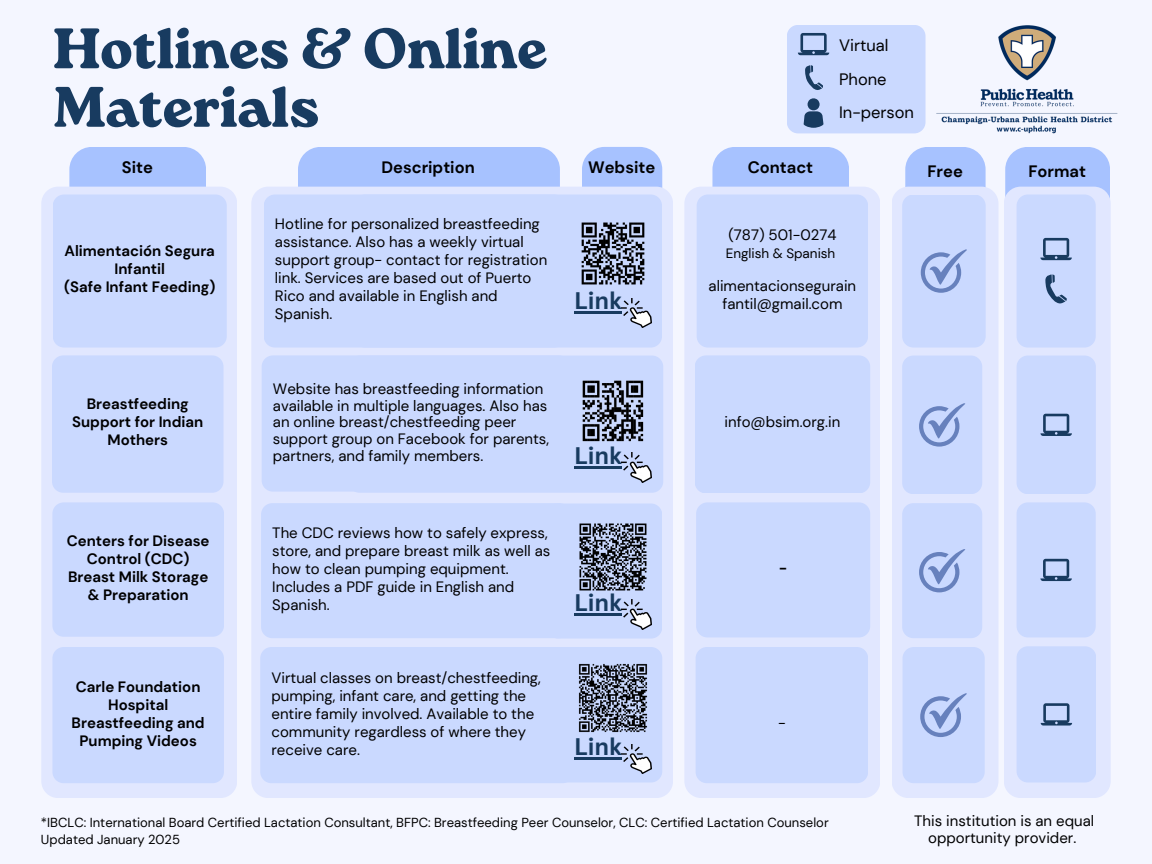
<style>
.page{position:relative;width:1152px;height:864px;background:#f4f6ff}
.page>*{position:absolute;margin:0;border:0;box-sizing:border-box;transform-origin:0 0}
.t1{font:800 57px/58.5px "Roca One";letter-spacing:-.01em;color:#183b60}
.t2{font:700 23.4px "Canva Sans";color:#183b60}
.t3{font:700 16.5px "DM Sans";color:#000}
.t4{font:16.5px "DM Sans";color:#000}
.t5{font:15px/18px "DM Sans";color:#000}
.t6{font:700 15px/18px "DM Sans";color:#000;text-align:center}
.t7{font:13.5px "DM Sans";color:#000}
.t8{font:13.05px "DM Sans";color:#000}
</style>
<div class="page">
<div style="left:69px;top:147px;width:137px;height:186px;background:#a7c2ff;border-radius:22px"></div>
<div style="left:712px;top:147px;width:137px;height:185px;background:#a7c2ff;border-radius:22px"></div>
<div style="left:582px;top:147px;width:80px;height:185px;background:#a7c2ff;border-radius:22px"></div>
<div style="left:1005px;top:147px;width:105px;height:186px;background:#a7c2ff;border-radius:22px"></div>
<div style="left:298px;top:147px;width:262px;height:186px;background:#a7c2ff;border-radius:22px"></div>
<div style="left:905px;top:147px;width:81px;height:186px;background:#a7c2ff;border-radius:22px"></div>
<div style="left:787px;top:25px;width:138px;height:108px;background:#cad9ff;border-radius:11px"></div>
<svg style="left:805px;top:65px;width:18px;height:25px"></svg>
<svg style="left:804px;top:98px;width:20px;height:30px"></svg>
<svg style="left:798px;top:33px;width:31px;height:22px"></svg>
<div style="left:41px;top:187px;width:196px;height:611px;background:#e1e7ff;border-radius:17px"></div>
<div style="left:684px;top:187px;width:196px;height:611px;background:#e1e7ff;border-radius:17px"></div>
<div style="left:1004px;top:187px;width:107px;height:611px;background:#e1e7ff;border-radius:17px"></div>
<div style="left:251px;top:187px;width:422px;height:611px;background:#e1e7ff;border-radius:17px"></div>
<div style="left:892px;top:187px;width:106px;height:611px;background:#e1e7ff;border-radius:17px"></div>
<div style="left:52px;top:502px;width:172px;height:135px;background:#cad9ff;border-radius:11px"></div>
<div style="left:547px;top:504px;width:115px;height:135px;background:#cad9ff;border-radius:11px"></div>
<div style="left:261px;top:503px;width:309px;height:135px;background:#cad9ff;border-radius:11px"></div>
<div style="left:696px;top:502px;width:174px;height:135px;background:#cad9ff;border-radius:11px"></div>
<div style="left:902px;top:503px;width:80px;height:135px;background:#cad9ff;border-radius:11px"></div>
<svg style="left:919px;top:549px;width:46px;height:43px"></svg>
<div style="left:1017px;top:502px;width:79px;height:135px;background:#cad9ff;border-radius:11px"></div>
<svg style="left:1040px;top:559px;width:32px;height:22px"></svg>
<div style="left:1017px;top:356px;width:79px;height:138px;background:#cad9ff;border-radius:11px"></div>
<div style="left:902px;top:356px;width:80px;height:138px;background:#cad9ff;border-radius:11px"></div>
<svg style="left:919px;top:403px;width:46px;height:44px"></svg>
<svg style="left:1041px;top:414px;width:31px;height:22px"></svg>
<div style="left:348px;top:356px;width:315px;height:137px;background:#cad9ff;border-radius:11px"></div>
<div style="left:52px;top:355px;width:172px;height:138px;background:#cad9ff;border-radius:11px"></div>
<div style="left:262px;top:355px;width:308px;height:137px;background:#cad9ff;border-radius:11px"></div>
<img style="left:582px;top:380px;width:62px;height:62px">
<div style="left:695px;top:355px;width:175px;height:138px;background:#cad9ff;border-radius:11px"></div>
<div style="left:696px;top:647px;width:172px;height:136px;background:#cad9ff;border-radius:11px"></div>
<div style="left:1017px;top:646px;width:79px;height:136px;background:#cad9ff;border-radius:11px"></div>
<div style="left:545px;top:647px;width:117px;height:135px;background:#cad9ff;border-radius:11px"></div>
<div style="left:260px;top:647px;width:314px;height:136px;background:#cad9ff;border-radius:11px"></div>
<div style="left:903px;top:647px;width:82px;height:136px;background:#cad9ff;border-radius:11px"></div>
<div style="left:52px;top:647px;width:172px;height:136px;background:#cad9ff;border-radius:11px"></div>
<svg style="left:920px;top:693px;width:47px;height:44px"></svg>
<svg style="left:1041px;top:703px;width:31px;height:23px"></svg>
<div style="left:1017px;top:195px;width:79px;height:153px;background:#cad9ff;border-radius:11px"></div>
<div style="left:354px;top:195px;width:308px;height:153px;background:#cad9ff;border-radius:11px"></div>
<div style="left:902px;top:195px;width:84px;height:153px;background:#cad9ff;border-radius:11px"></div>
<div style="left:264px;top:195px;width:302px;height:153px;background:#cad9ff;border-radius:11px"></div>
<svg style="left:921px;top:249px;width:46px;height:44px"></svg>
<div style="left:53px;top:195px;width:174px;height:153px;background:#cad9ff;border-radius:11px"></div>
<div style="left:697px;top:195px;width:171px;height:153px;background:#cad9ff;border-radius:11px"></div>
<svg style="left:1045px;top:274px;width:22px;height:30px"></svg>
<svg style="left:1040px;top:238px;width:32px;height:22px"></svg>
<img style="left:936px;top:26px;width:182px;height:108px">
<img style="left:581px;top:222px;width:64px;height:63px">
<img style="left:579px;top:523px;width:68px;height:68px">
<img style="left:578px;top:663px;width:70px;height:70px">
<img style="left:622px;top:600px;width:29px;height:29px">
<hr style="left:574px;top:613px;width:48px;height:3px;background:#183b60">
<img style="left:622px;top:453px;width:29px;height:29px">
<hr style="left:574px;top:466px;width:48px;height:3px;background:#183b60">
<img style="left:622px;top:744px;width:29px;height:29px">
<hr style="left:574px;top:757px;width:48px;height:3px;background:#183b60">
<img style="left:622px;top:298px;width:29px;height:29px">
<hr style="left:574px;top:311px;width:48px;height:3px;background:#183b60">
<p class="t1" style="left:53px;top:19px;width:496px">Hotlines &amp; Online<br>Materials</p>
<h2 class="t3" style="left:122px;top:157px;width:33px">Site</h2>
<p class="t3" style="left:382px;top:157px;width:95px">Description</p>
<p class="t3" style="left:748px;top:157px;width:67px">Contact</p>
<h4 class="t3" style="left:1028px;top:160px;width:59px">Format</h4>
<h3 class="t4" style="left:839px;top:34px;width:51px">Virtual</h3>
<h3 class="t4" style="left:839px;top:69px;width:49px">Phone</h3>
<h3 class="t4" style="left:839px;top:102px;width:76px">In-person</h3>
<p class="t3" style="left:588px;top:157px;width:69px">Website</p>
<h2 class="t3" style="left:928px;top:160px;width:37px">Free</h2>
<h3 class="t6" style="left:64px;top:242px;width:153px">Alimentación Segura<br>Infantil<br>(Safe Infant Feeding)</h3>
<p class="t6" style="left:72px;top:395px;width:133px">Breastfeeding<br>Support for Indian<br>Mothers</p>
<h3 class="t5" style="left:275px;top:215px;width:274px">Hotline for personalized breastfeeding assistance. Also has a weekly virtual support group- contact for registration link. Services are based out of Puerto Rico and available in English and Spanish.</h3>
<h4 class="t5" style="left:273px;top:380px;width:278px;line-height:16.8px">Website has breastfeeding information available in multiple languages. Also has an online breast/chestfeeding peer support group on Facebook for parents, partners, and family members.</h4>
<h1 class="t6" style="left:67px;top:532px;width:144px">Centers for Disease<br>Control (CDC)<br>Breast Milk Storage &amp; Preparation</h1>
<p class="t5" style="left:272px;top:524px;width:280px">The CDC reviews how to safely express, store, and prepare breast milk as well as how to clean pumping equipment.<br>Includes a PDF guide in English and<br>Spanish.</p>
<h3 class="t6" style="left:72px;top:678px;width:135px">Carle Foundation<br>Hospital<br>Breastfeeding and<br>Pumping Videos</h3>
<h3 class="t5" style="left:271px;top:669px;width:271px">Virtual classes on breast/chestfeeding, pumping, infant care, and getting the entire family involved. Available to the community regardless of where they receive care.</h3>
<p class="t2" style="left:574px;top:284px;width:49px">Link</p>
<p class="t2" style="left:574px;top:439px;width:49px">Link</p>
<h4 class="t2" style="left:574px;top:586px;width:49px">Link</h4>
<h2 class="t2" style="left:574px;top:730px;width:49px">Link</h2>
<h3 class="t5" style="left:728px;top:225px;width:110px">(787) 501-0274</h3>
<h3 class="t7" style="left:726px;top:244px;width:111px">English &amp; Spanish</h3>
<h3 class="t5" style="left:709px;top:277px;width:149px;text-align:center">alimentacionsegurain fantil@gmail.com</h3>
<h4 class="t5" style="left:725px;top:413px;width:117px">info@bsim.org.in</h4>
<h4 class="t6" style="left:779px;top:559px;width:9px">-</h4>
<p class="t5" style="left:778px;top:714px;width:9px">-</p>
<h4 class="t8" style="left:41px;top:814px;width:789px">*IBCLC: International Board Certified Lactation Consultant, BFPC: Breastfeeding Peer Counselor, CLC: Certified Lactation Counselor</h4>
<p class="t8" style="left:41px;top:831px;width:141px">Updated January 2025</p>
<h4 class="t5" style="left:914px;top:813px;width:181px;line-height:16.8px;text-align:center">This institution is an equal opportunity provider.</h4>
</div>
